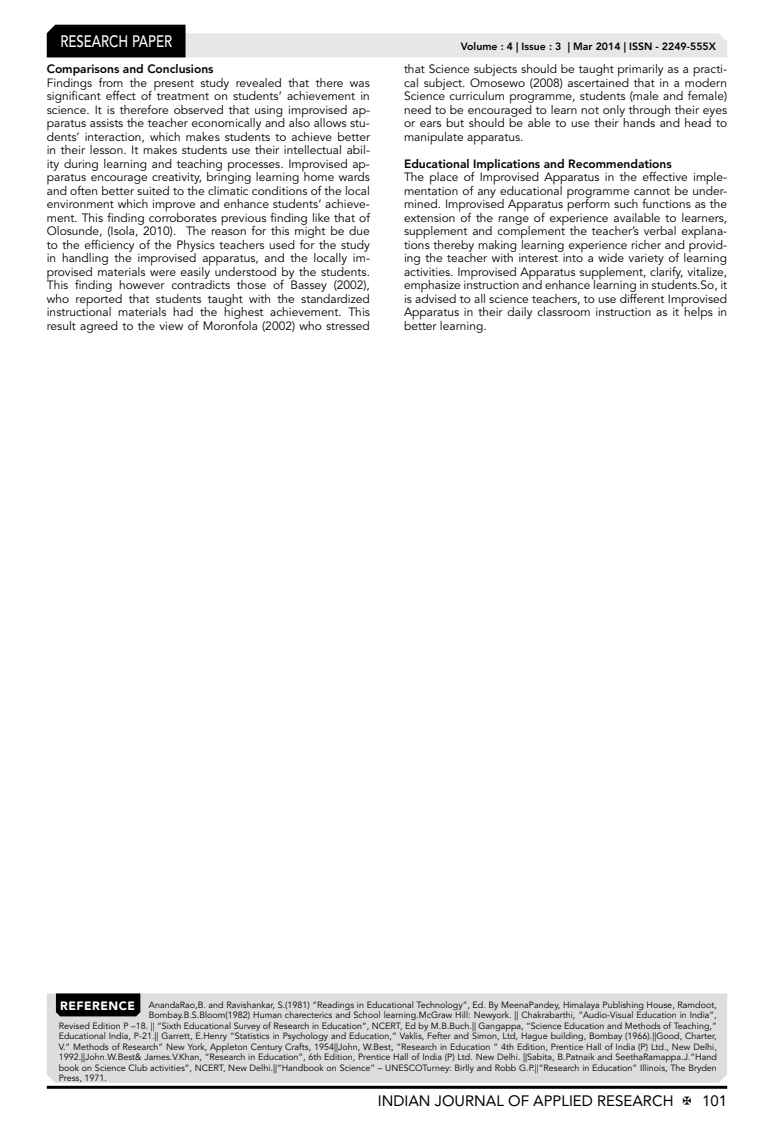
<style>
.page{position:relative;width:774px;height:1136px;background:#fff}
.page>*{position:absolute;margin:0;border:0;box-sizing:border-box;transform-origin:0 0}
.t1{font:500 16.5px "Avenir LT Std";color:#fff;scale:.8 1}
.t2{font:15px "Avenir LT Std";color:#000}
.t3{font:12px/13.5px "Avenir LT Std";color:#000;text-align:justify}
.t4{font:800 12px "Avenir LT Std";color:#000}
.t5{font:800 10.5px "Avenir LT Std";color:#000}
.t6{font:9px "Avenir LT Std";color:#000}
.s1{font-weight:900;font-size:12px;color:#fff}
</style>
<div class="page">
<hr style="left:47px;top:1085px;width:680px;height:3px;background:#000">
<svg style="left:47px;top:25px;width:680px;height:32px"></svg>
<div style="left:47px;top:993px;width:680px;height:89px;background:#dcddde"></div>
<div style="left:56px;top:993px;width:84px;height:23px;background:#000"></div>
<h1 class="t1" style="left:60px;top:32px;width:139px">RESEARCH PAPER</h1>
<p class="t4" style="left:47px;top:62px;width:168px">Comparisons and Conclusions</p>
<p class="t3" style="left:47px;top:76px;width:325px">Findings from the present study revealed that there was significant effect of treatment on students’ achievement in science. It is therefore observed that using improvised ap&shy;paratus assists the teacher economically and also allows stu&shy;dents’ interaction, which makes students to achieve better in their lesson. It makes students use their intellectual abil&shy;ity during learning and teaching processes. Improvised ap&shy;paratus encourage creativity, bringing learning home wards and often better suited to the climatic conditions of the local environment which improve and enhance students’ achieve&shy;ment. This finding corroborates previous finding like that of Olosunde, (Isola, 2010). The reason for this might be due to the efficiency of the Physics teachers used for the study in handling the improvised apparatus, and the locally im&shy;provised materials were easily understood by the students.<br>This finding however contradicts those of Bassey (2002), who reported that students taught with the standardized instructional materials had the highest achievement. This result agreed to the view of Moronfola (2002) who stressed</p>
<p class="t5" style="left:461px;top:41px;width:257px">Volume : 4 | Issue : 3 | Mar 2014 | ISSN - 2249-555X</p>
<p class="t3" style="left:404px;top:62px;width:325px">that Science subjects should be taught primarily as a practi&shy;cal subject. Omosewo (2008) ascertained that in a modern Science curriculum programme, students (male and female) need to be encouraged to learn not only through their eyes or ears but should be able to use their hands and head to manipulate apparatus.</p>
<p class="t4" style="left:404px;top:156px;width:269px">Educational Implications and Recommendations</p>
<p class="t3" style="left:404px;top:170px;width:325px">The place of Improvised Apparatus in the effective imple&shy;mentation of any educational programme cannot be under&shy;mined. Improvised Apparatus perform such functions as the extension of the range of experience available to learners, supplement and complement the teacher’s verbal explana&shy;tions thereby making learning experience richer and provid&shy;ing the teacher with interest into a wide variety of learning activities. Improvised Apparatus supplement, clarify, vitalize, emphasize instruction and enhance learning in students.So, it is advised to all science teachers, to use different Improvised Apparatus in their daily classroom instruction as it helps in better learning.</p>
<p class="t6" style="left:60px;top:999px;width:658px"><span class="s1">REFERENCE</span> AnandaRao,B. and Ravishankar, S.(1981) “Readings in Educational Technology”, Ed. By MeenaPandey, Himalaya Publishing House, Ramdoot,</p>
<p class="t6" style="left:149px;top:1009px;width:569px">Bombay.B.S.Bloom(1982) Human charecterics and School learning.McGraw Hill: Newyork. || Chakrabarthi, “Audio-Visual Education in India”,</p>
<p class="t6" style="left:59px;top:1020px;width:659px">Revised Edition P –18. || “Sixth Educational Survey of Research in Education”, NCERT, Ed by M.B.Buch.|| Gangappa, “Science Education and Methods of Teaching,”</p>
<p class="t6" style="left:59px;top:1030px;width:659px">Educational India, P-21.|| Garrett, E.Henry “Statistics in Psychology and Education,” Vaklis, Fefter and Simon, Ltd, Hague building, Bombay (1966).||Good, Charter,</p>
<p class="t6" style="left:59px;top:1041px;width:660px">V.” Methods of Research” New York, Appleton Century Crafts, 1954||John, W.Best, “Research in Education “ 4th Edition, Prentice Hall of India (P) Ltd., New Delhi,</p>
<p class="t6" style="left:59px;top:1051px;width:660px">1992.||John.W.Best&amp; James.V.Khan, “Research in Education”, 6th Edition, Prentice Hall of India (P) Ltd. New Delhi. ||Sabita, B.Patnaik and SeethaRamappa.J.”Hand</p>
<p class="t6" style="left:59px;top:1062px;width:660px">book on Science Club activities”, NCERT, New Delhi.||“Handbook on Science” – UNESCOTurney: Birlly and Robb G.P.||“Research in Education” Illinois, The Bryden</p>
<p class="t6" style="left:59px;top:1072px;width:50px">Press, 1971.</p>
<p class="t2" style="left:378px;top:1091px;width:297px">INDIAN JOURNAL OF APPLIED RESEARCH</p>
<p class="t2" style="left:702px;top:1091px;width:27px">101</p>
</div>
